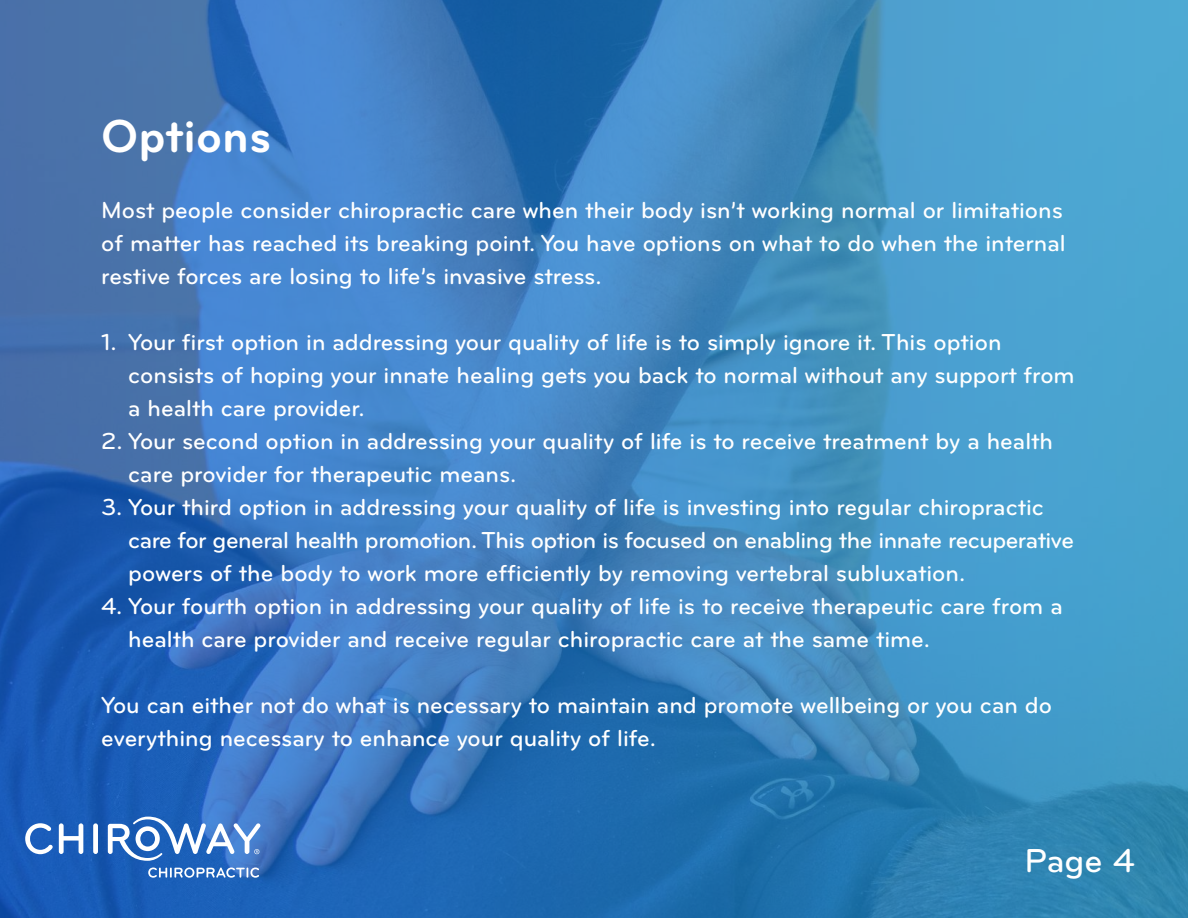
<style>
.page{position:relative;width:1188px;height:918px;background:#fff}
.page>*{position:absolute;margin:0;border:0;box-sizing:border-box;transform-origin:0 0}
.t1{font:700 48px "Bryant";color:#fff}
.t2{font:500 34.5px "Bryant";color:#fff}
.t3{font:500 24px/33px "Bryant";color:#fff}
</style>
<div class="page">
<img style="left:0;top:0;width:1188px;height:918px">
<svg style="left:25px;top:817px;width:235px;height:44px"></svg>
<svg style="left:148px;top:868px;width:111px;height:10px"></svg>
<h1 class="t1" style="left:101px;top:117px;width:171px">Options</h1>
<p class="t3" style="left:101px;top:195px;width:966px;text-align:justify">Most people consider chiropractic care when their body isn’t working normal or limitations of matter has reached its breaking point. You have options on what to do when the internal restive forces are losing to life’s invasive stress.</p>
<p class="t3" style="left:128px;top:327px;width:948px;text-indent:-27px">1. Your first option in addressing your quality of life is to simply ignore it. This option consists of hoping your innate healing gets you back to normal without any support from a health care provider.</p>
<p class="t3" style="left:128px;top:426px;width:926px;text-indent:-27px">2. Your second option in addressing your quality of life is to receive treatment by a health care provider for therapeutic means.</p>
<p class="t3" style="left:128px;top:492px;width:947px;text-indent:-27px">3. Your third option in addressing your quality of life is investing into regular chiropractic care for general health promotion. This option is focused on enabling the innate recuperative powers of the body to work more efficiently by removing vertebral subluxation.</p>
<p class="t3" style="left:128px;top:591px;width:936px;text-indent:-27px">4. Your fourth option in addressing your quality of life is to receive therapeutic care from a health care provider and receive regular chiropractic care at the same time.</p>
<p class="t3" style="left:101px;top:690px;width:952px">You can either not do what is necessary to maintain and promote wellbeing or you can do everything necessary to enhance your quality of life.</p>
<h2 class="t2" style="left:1024px;top:846px;width:112px">Page 4</h2>
</div>
